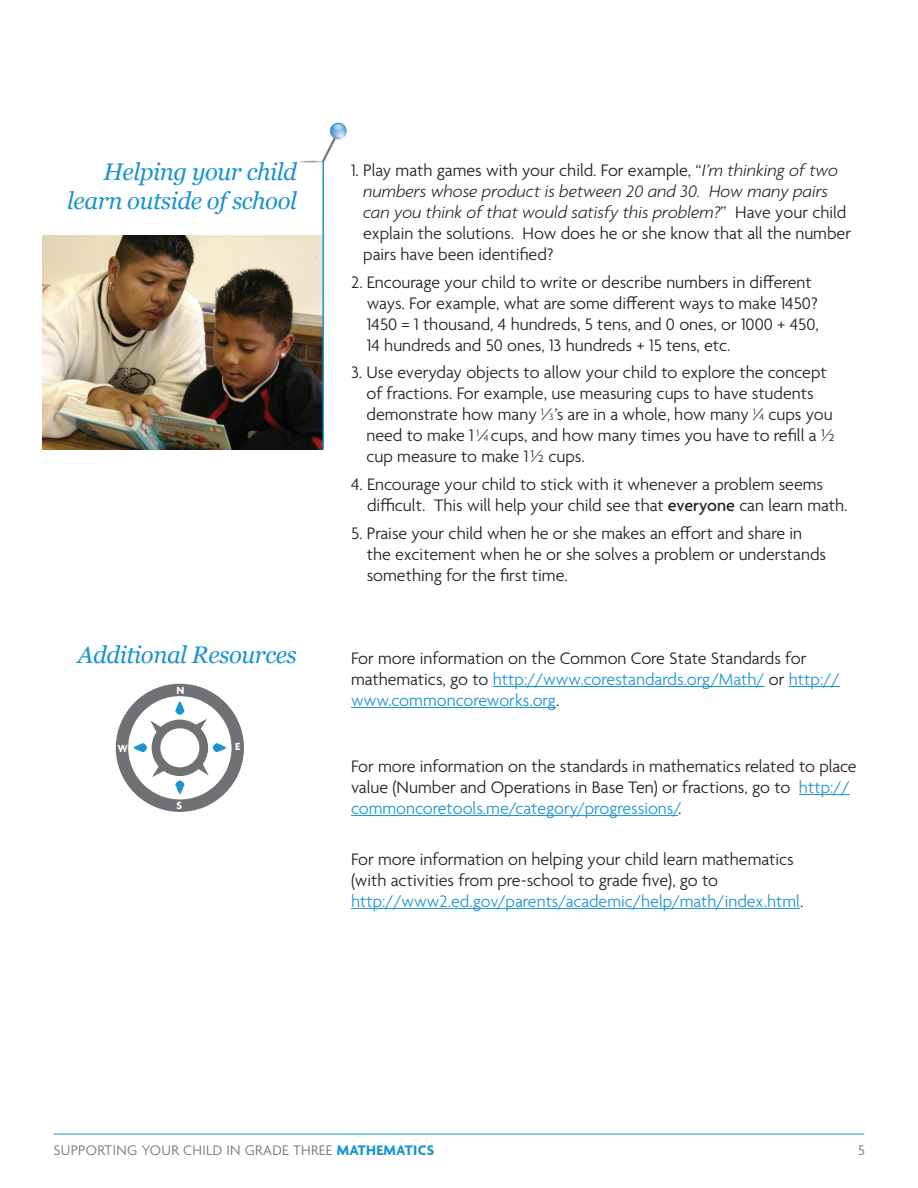
<style>
.page{position:relative;width:918px;height:1188px;background:#fff}
.page>*{position:absolute;margin:0;border:0;box-sizing:border-box;transform-origin:0 0}
.Call_Out{font:italic 24px/28.8px "Georgia";letter-spacing:-.02em;color:#1c94d2;text-align:right}
.Body_Copy{font:300 18px/21px "Agenda";color:#231f20}
.t1{font:300 15px "Agenda";letter-spacing:.02em;color:#717074}
.t2{font:700 11.25px "Agenda";color:#fff}
.s1{font-style:italic}
.s2{font-size:9.9px}
.s3{font-weight:500}
.s4{color:#1c94d2}
.s5{font-weight:700;color:#1c94d2}
</style>
<div class="page">
<img style="left:298px;top:122px;width:49px;height:41px">
<hr style="left:493px;top:686px;width:272px;height:1px;background:#1c94d2">
<hr style="left:789px;top:686px;width:51px;height:1px;background:#1c94d2">
<hr style="left:351px;top:707px;width:205px;height:1px;background:#1c94d2">
<svg style="left:122px;top:690px;width:116px;height:116px"></svg>
<div style="left:116px;top:684px;width:128px;height:128px;border:12px solid #717074;border-radius:50%"></div>
<div style="left:156px;top:724px;width:48px;height:48px;background:#fff;border-radius:50%"></div>
<div style="left:152px;top:720px;width:56px;height:56px;border:9px solid #717074;border-radius:50%"></div>
<svg style="left:175px;top:702px;width:9px;height:13px"></svg>
<svg style="left:175px;top:781px;width:9px;height:13px"></svg>
<svg style="left:213px;top:743px;width:13px;height:9px"></svg>
<svg style="left:134px;top:743px;width:13px;height:9px"></svg>
<svg style="left:192px;top:719px;width:15px;height:14px"></svg>
<svg style="left:152px;top:763px;width:15px;height:14px"></svg>
<svg style="left:195px;top:761px;width:14px;height:14px"></svg>
<svg style="left:150px;top:720px;width:14px;height:15px"></svg>
<hr style="left:54px;top:1134px;width:810px;height:1px;background:#1c94d2">
<img style="left:42px;top:235px;width:280px;height:214px">
<hr style="left:322px;top:163px;width:2px;height:286px;background:#1c94d2">
<hr style="left:351px;top:908px;width:449px;height:1px;background:#1c94d2">
<hr style="left:799px;top:794px;width:51px;height:1px;background:#1c94d2">
<hr style="left:351px;top:815px;width:327px;height:1px;background:#1c94d2">
<p class="Call_Out" style="left:67px;top:158px;width:231px">Helping your child learn outside of school</p>
<p class="Call_Out" style="left:78px;top:641px;width:221px">Additional Resources</p>
<p class="t2" style="left:176px;top:683px;width:9px">N</p>
<p class="t2" style="left:118px;top:742px;width:12px">W</p>
<p class="t2" style="left:235px;top:740px;width:7px">E</p>
<p class="t2" style="left:176px;top:798px;width:7px">S</p>
<p class="Body_Copy" style="left:363px;top:161px;width:489px;text-indent:-12px">1. Play math games with your child. For example, “<span class="s1">I’m thinking of two numbers whose product is between 20 and 30. How many pairs can you think of that would satisfy this problem?</span>” Have your child explain the solutions. How does he or she know that all the number pairs have been identified?</p>
<p class="Body_Copy" style="left:367px;top:272px;width:453px;text-indent:-16px">2. Encourage your child to write or describe numbers in different ways. For example, what are some different ways to make 1450?<br>1450 = 1 thousand, 4 hundreds, 5 tens, and 0 ones, or 1000 + 450, 14 hundreds and 50 ones, 13 hundreds + 15 tens, etc.</p>
<p class="Body_Copy" style="left:366px;top:363px;width:462px;text-indent:-15px">3. Use everyday objects to allow your child to explore the concept of fractions. For example, use measuring cups to have students demonstrate how many ⁄<sup>1</sup></p>
<p class="Body_Copy" style="left:549px;top:405px;width:216px"><span class="s2">3</span>’s are in a whole, how many ⁄<sup>1</sup></p>
<p class="Body_Copy" style="left:366px;top:405px;width:470px;text-indent:393px"><span class="s2">4</span> cups you need to make 1 <sup>1</sup>⁄<span class="s2">4</span> cups, and how many times you have to refill a ½ cup measure to make 1½ cups.</p>
<p class="Body_Copy" style="left:367px;top:475px;width:482px;text-indent:-16px">4. Encourage your child to stick with it whenever a problem seems difficult. This will help your child see that <span class="s3">everyone</span> can learn math.</p>
<p class="Body_Copy" style="left:367px;top:524px;width:461px;text-indent:-16px">5. Praise your child when he or she makes an effort and share in the excitement when he or she solves a problem or understands something for the first time.</p>
<p class="Body_Copy" style="left:351px;top:649px;width:490px">For more information on the Common Core State Standards for mathematics, go to <span class="s4">http://www.corestandards.org/Math/</span> or <span class="s4">http:// www.commoncoreworks.org</span>.</p>
<p class="Body_Copy" style="left:351px;top:757px;width:507px">For more information on the standards in mathematics related to place value (Number and Operations in Base Ten) or fractions, go to <span class="s4">http:// commoncoretools.me/category/progressions/</span>.</p>
<p class="Body_Copy" style="left:351px;top:850px;width:454px">For more information on helping your child learn mathematics (with activities from pre-school to grade five), go to <span class="s4">http://www2.ed.gov/parents/academic/help/math/index.html</span>.</p>
<p class="t1" style="left:54px;top:1142px;width:382px">SUPPORTING YOUR CHILD IN GRADE THREE <span class="s5">MATHEMATICS</span></p>
<p class="t1" style="left:858px;top:1142px;width:8px">5</p>
</div>
